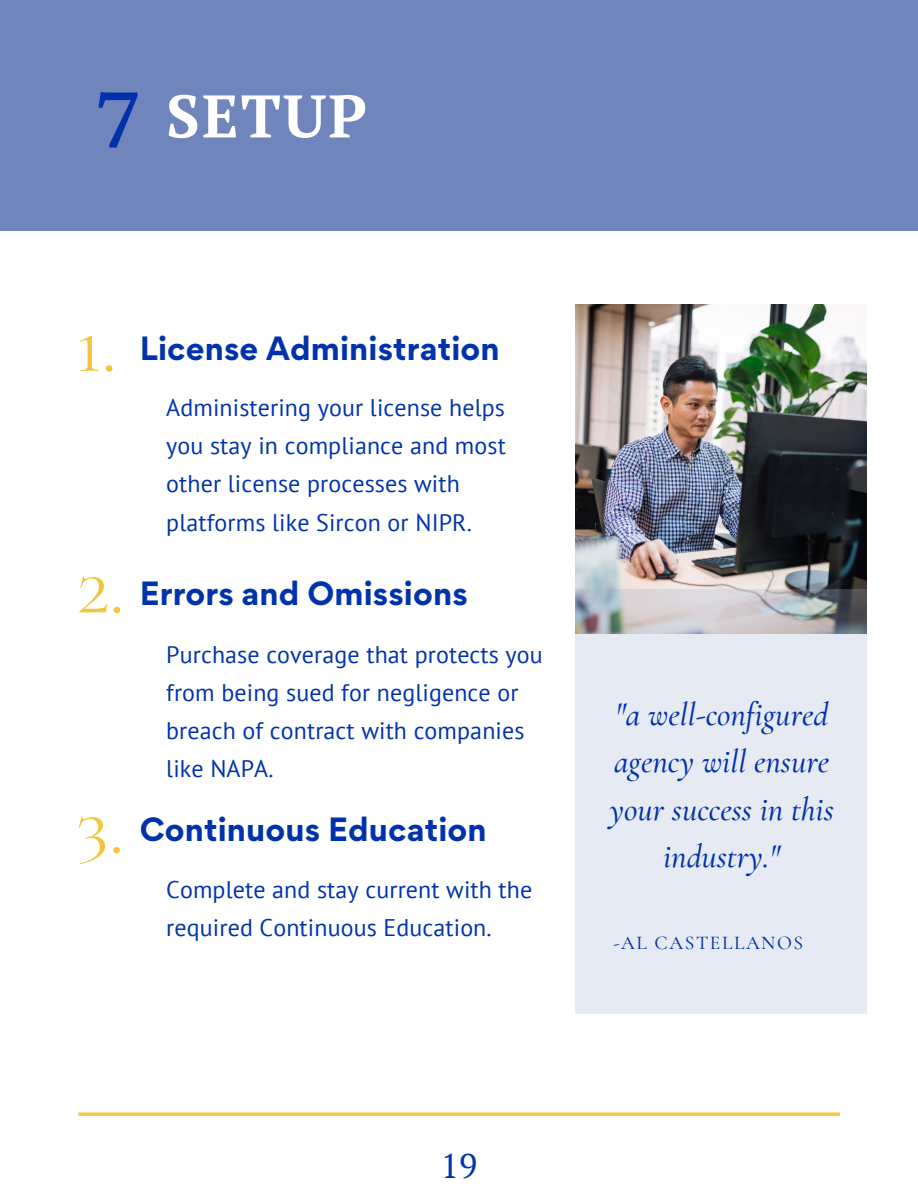
<style>
.page{position:relative;width:918px;height:1188px;background:#fff}
.page>*{position:absolute;margin:0;border:0;box-sizing:border-box;transform-origin:0 0}
.t1{font:96px "Crimson Pro";color:#0033ab}
.t2{font:73.5px "Cormorant SC";color:#f2c53d}
.t3{font:700 60px "PT Serif";letter-spacing:.04em;color:#fff}
.t4{font:33.9px "PT Serif";color:#0033ab}
.t5{font:italic 500 33px/47.2px "Cormorant Garamond";color:#0033ab;text-align:center}
.t6{font:700 30px "Gordita";letter-spacing:.005em;color:#0033ab}
.t7{font:24px/38.2px "PT Sans";letter-spacing:.005em;color:#0033ab}
.t8{font:500 19.5px "Cormorant Garamond";letter-spacing:.08em;color:#0033ab}
</style>
<div class="page">
<img style="left:575px;top:304px;width:292px;height:286px">
<svg style="left:575px;top:590px;width:292px;height:424px;background:#e0e4eb"></svg>
<svg style="left:78px;top:1112px;width:762px;height:4px;background:#f3cf60"></svg>
<div style="left:0;top:0;width:918px;height:231px;background:#6f85bb"></div>
<h1 class="t1" style="left:96px;top:62px;width:46px">7</h1>
<h3 class="t3" style="left:166px;top:75px;width:202px">SETUP</h3>
<h2 class="t2" style="left:77px;top:303px;width:41px">1.</h2>
<h2 class="t2" style="left:77px;top:544px;width:49px">2.</h2>
<h2 class="t2" style="left:77px;top:785px;width:49px">3.</h2>
<p class="t6" style="left:140px;top:328px;width:361px">License Administration</p>
<p class="t7" style="left:166px;top:388px;width:341px">Administering your license helps you stay in compliance and most other license processes with platforms like Sircon or NIPR.</p>
<p class="t6" style="left:140px;top:573px;width:329px">Errors and Omissions</p>
<p class="t7" style="left:166px;top:635px;width:378px">Purchase coverage that protects you from being sued for negligence or breach of contract with companies like NAPA.</p>
<p class="t6" style="left:140px;top:809px;width:348px">Continuous Education</p>
<p class="t7" style="left:166px;top:870px;width:368px">Complete and stay current with the required Continuous Education.</p>
<h3 class="t5" style="left:609px;top:691px;width:226px">"a well-configured agency will ensure your success in this industry."</h3>
<p class="t8" style="left:613px;top:931px;width:191px">-AL CASTELLANOS</p>
<h3 class="t4" style="left:441px;top:1143px;width:38px">19</h3>
</div>
